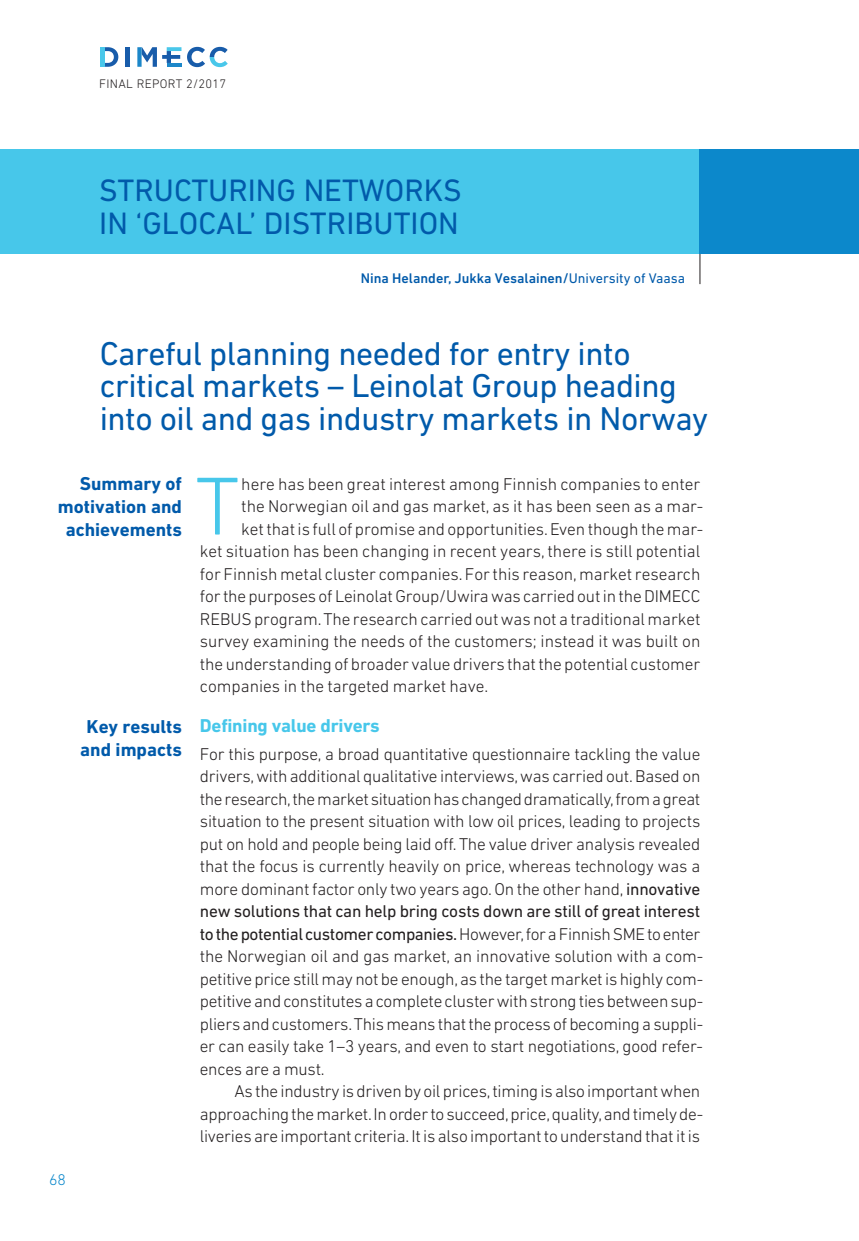
<style>
.page{position:relative;width:859px;height:1241px;background:#fff}
.page>*{position:absolute;margin:0;border:0;box-sizing:border-box;transform-origin:0 0}
.t1{font:300 83.48px "DIN Next LT Pro";color:#47c7ea}
.t2{font:33.6px/32.6px "DIN Next LT Pro";letter-spacing:-.015em;color:#015aaa}
.t3{font:31.5px/32.6px "DIN Next LT Pro";color:#015aaa}
.t4{font:700 18.9px/22.9px "DIN Next LT Pro";color:#015aaa;text-align:right}
.t5{font:700 18.9px "DIN Next LT Pro";letter-spacing:-.01em;color:#47c7ea}
.t6{font:300 17.32px/22.6px "DIN Next LT Pro";letter-spacing:-.01em;color:#231f20}
.t7{font:300 15.75px "DIN Next LT Pro";color:#0c88cb}
.t8{font:500 14.17px "DIN Next LT Pro";color:#015aaa}
.t9{font:300 12.6px "DIN Next LT Pro";letter-spacing:.025em;color:#231f20}
.s1{font-weight:400}
</style>
<div class="page">
<hr style="left:699px;top:253px;width:1px;height:31px;background:#231f20">
<div style="left:0;top:149px;width:712px;height:104px;background:#47c7ea"></div>
<div style="left:699px;top:149px;width:159px;height:104px;background:#0c88cb"></div>
<hr style="left:125px;top:47px;width:4px;height:20px;background:#185caa">
<svg style="left:105px;top:47px;width:13px;height:20px"></svg>
<div style="left:100px;top:47px;width:5px;height:20px;background:#49c7ea"></div>
<svg style="left:137px;top:47px;width:44px;height:20px"></svg>
<hr style="left:167px;top:63px;width:14px;height:4px;background:#1c87c9">
<svg style="left:187px;top:47px;width:41px;height:20px"></svg>
<p class="t9" style="left:99px;top:77px;width:128px">FINAL REPORT 2/2017</p>
<h3 class="t3" style="left:99px;top:174px;width:364px">STRUCTURING NETWORKS<br>IN ‘GlOCAl’ DISTRIBUTION</h3>
<p class="t8" style="left:360px;top:270px;width:326px">Nina Helander, Jukka Vesalainen/<span class="s1">University of Vaasa</span></p>
<h2 class="t2" style="left:100px;top:336px;width:610px">Careful planning needed for entry into critical markets – leinolat Group heading into oil and gas industry markets in Norway</h2>
<p class="t4" style="left:58px;top:472px;width:125px">Summary of motivation and achievements</p>
<p class="t4" style="left:80px;top:714px;width:103px;text-align:center">Key results and impacts</p>
<p class="t7" style="left:49px;top:1169px;width:18px">68</p>
<h1 class="t1" style="left:195px;top:458px;width:45px">T</h1>
<p class="t6" style="left:241px;top:472px;width:460px">here has been great interest among Finnish companies to enter</p>
<p class="t6" style="left:241px;top:494px;width:463px">the Norwegian oil and gas market, as it has been seen as a mar-</p>
<p class="t6" style="left:241px;top:517px;width:463px">ketthatis full of promise and opportunities.Even though the mar-</p>
<p class="t6" style="left:200px;top:539px;width:502px">ket situation has been changing in recent years, there is still potential</p>
<p class="t6" style="left:200px;top:562px;width:501px">for Finnish metal cluster companies.Forthis reason,marketresearch</p>
<p class="t6" style="left:200px;top:584px;width:502px">forthe purposes of LeinolatGroup/Uwirawas carried outin theDIMECC</p>
<p class="t6" style="left:200px;top:607px;width:502px">REBUSprogram.The research carried outwas not a traditional market</p>
<p class="t6" style="left:200px;top:629px;width:502px">survey examining the needs of the customers; instead it was built on</p>
<p class="t6" style="left:200px;top:652px;width:502px">the understanding of broader value drivers thatthe potential customer</p>
<p class="t6" style="left:200px;top:674px;width:290px">companies in the targeted market have.</p>
<p class="t5" style="left:200px;top:714px;width:181px">Defining value drivers</p>
<p class="t6" style="left:200px;top:742px;width:505px">For this purpose, a broad quantitative questionnaire tackling the value drivers,with additional qualitative interviews,was carried out.Based on theresearch,themarketsituationhaschangeddramatically,fromagreat situation to the present situation with low oil prices, leading to projects put on hold and people being laid off. The value driver analysis revealed that the focus is currently heavily on price, whereas technology was a more dominant factor only two years ago.On the other hand, <span class="s1">innovative new solutions that can help bring costs down are still of great interest tothepotentialcustomercompanies.</span>however,foraFinnishSMEtoenter the Norwegian oil and gas market, an innovative solution with a com&shy;petitive price stillmay not be enough,as the targetmarketis highly com&shy;petitiveandconstitutesacompleteclusterwithstrongtiesbetweensup&shy;pliers andcustomers.Thismeans thattheprocess ofbecominga suppli&shy;er can easily take 1–3 years, and even to start negotiations, good refer&shy;ences are a must.</p>
<p class="t6" style="left:199px;top:1079px;width:505px;text-indent:35px">As the industry isdrivenby oilprices,timing is also importantwhen approachingthemarket.Inordertosucceed,price,quality,andtimelyde&shy;liveries are important criteria.Itis also importantto understand thatitis</p>
</div>
